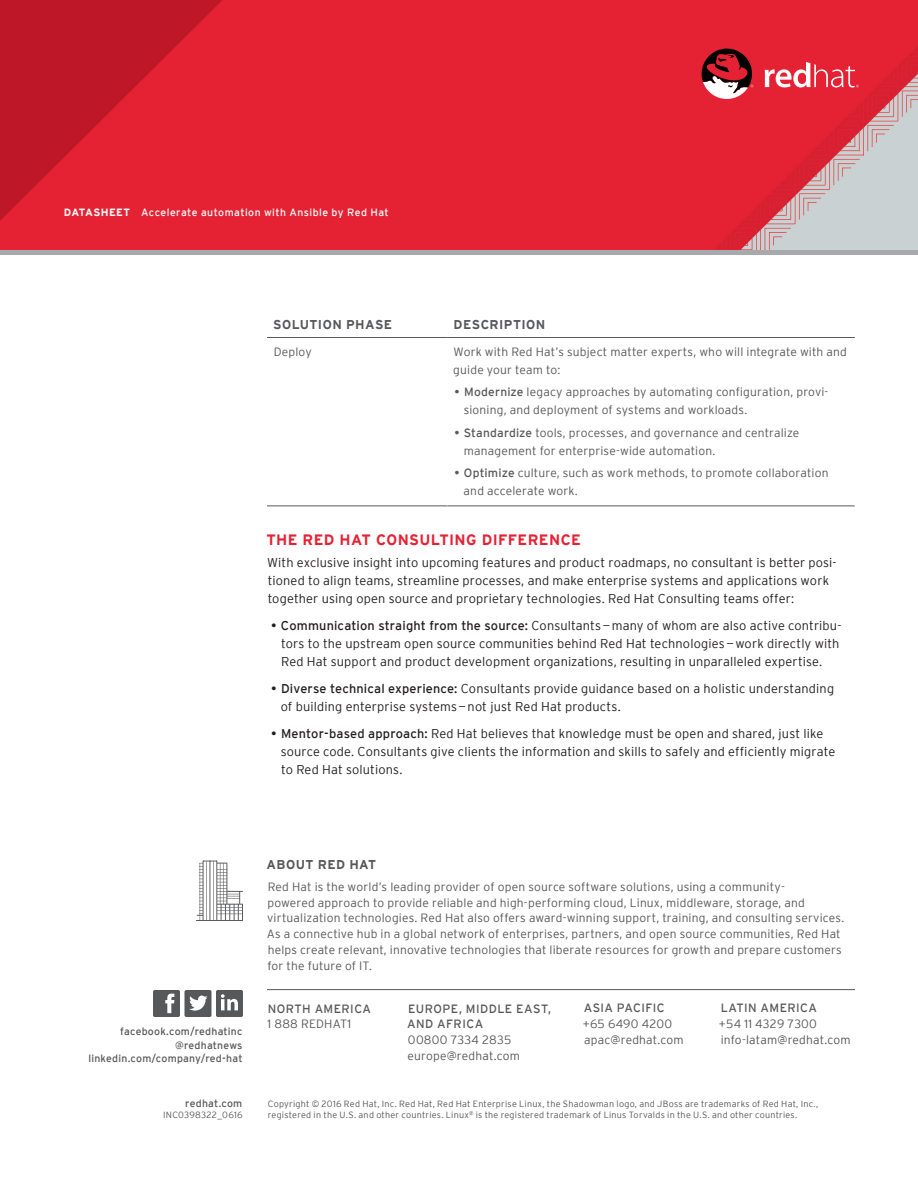
<style>
.page{position:relative;width:918px;height:1188px;background:#fff}
.page>*{position:absolute;margin:0;border:0;box-sizing:border-box;transform-origin:0 0}
.t1{font:700 15px "Interstate";letter-spacing:.025em;color:#e52233}
.t2{font:300 12.75px/18px "Interstate";letter-spacing:.01em;color:#231f20}
.t3{font:700 12.75px "Interstate";letter-spacing:.03em;color:#57585a}
.t4{font:300 12px/15.8px "Interstate";letter-spacing:.015em;color:#57585a}
.t5{font:12px/15.8px "Interstate";letter-spacing:.035em;color:#57585a}
.t6{font:10.5px/13.5px "Interstate";letter-spacing:.02em;color:#57585a;text-align:right}
.t7{font:10.5px "Interstate";letter-spacing:.045em;color:#fff}
.t8{font:300 9px/11.2px "Interstate";letter-spacing:.025em;color:#57585a}
.s1{font-weight:700}
.s2{font-weight:400}
</style>
<div class="page">
<img style="left:0;top:0;width:918px;height:250px">
<hr style="left:267px;top:989px;width:588px;height:1px;background:#57585a">
<svg style="left:153px;top:990px;width:90px;height:27px"></svg>
<svg style="left:196px;top:860px;width:47px;height:61px"></svg>
<hr style="left:267px;top:337px;width:180px;height:1px;background:#57585a">
<hr style="left:447px;top:337px;width:408px;height:1px;background:#57585a">
<hr style="left:267px;top:506px;width:180px;height:1px;background:#57585a">
<hr style="left:447px;top:506px;width:408px;height:1px;background:#57585a">
<svg style="left:765px;top:62px;width:94px;height:25px"></svg>
<svg style="left:702px;top:49px;width:51px;height:50px"></svg>
<div style="left:0;top:250px;width:918px;height:5px;background:#a8a9ad"></div>
<p class="t7" style="left:64px;top:206px;width:326px"><span class="s1">DATASHEET</span> Accelerate automation with Ansible by Red Hat</p>
<p class="t3" style="left:273px;top:317px;width:120px">SOLUTION PHASE</p>
<p class="t3" style="left:454px;top:317px;width:93px">DESCRIPTION</p>
<p class="t4" style="left:274px;top:343px;width:40px">Deploy</p>
<p class="t4" style="left:453px;top:342px;width:395px;line-height:18px">Work with Red Hat’s subject matter experts, who will integrate with and guide your team to:</p>
<p class="t4" style="left:464px;top:383px;width:366px;line-height:18px;text-indent:-9px"><span class="s2">• Modernize</span> legacy approaches by automating configuration, provi&shy;sioning, and deployment of systems and workloads.</p>
<p class="t4" style="left:464px;top:423px;width:337px;line-height:18px;text-indent:-10px"><span class="s2">• Standardize</span> tools, processes, and governance and centralize management for enterprise-wide automation.</p>
<p class="t4" style="left:464px;top:464px;width:366px;line-height:18px;text-indent:-9px"><span class="s2">• Optimize</span> culture, such as work methods, to promote collaboration and accelerate work.</p>
<p class="t1" style="left:266px;top:531px;width:316px">THE RED HAT CONSULTING DIFFERENCE</p>
<p class="t2" style="left:267px;top:553px;width:571px">With exclusive insight into upcoming features and product roadmaps, no consultant is better posi&shy;tioned to align teams, streamline processes, and make enterprise systems and applications work together using open source and proprietary technologies. Red Hat Consulting teams offer:</p>
<p class="t2" style="left:281px;top:616px;width:562px;text-indent:-10px"><span class="s2">• Communication straight from the source:</span> Consultants—many of whom are also active contribu&shy;tors to the upstream open source communities behind Red Hat technologies—work directly with<br>Red Hat support and product development organizations, resulting in unparalleled expertise.</p>
<p class="t2" style="left:281px;top:679px;width:555px;text-indent:-10px"><span class="s2">• Diverse technical experience:</span> Consultants provide guidance based on a holistic understanding of building enterprise systems—not just Red Hat products.</p>
<p class="t2" style="left:281px;top:724px;width:556px;text-indent:-10px"><span class="s2">• Mentor-based approach:</span> Red Hat believes that knowledge must be open and shared, just like source code. Consultants give clients the information and skills to safely and efficiently migrate to Red Hat solutions.</p>
<p class="t6" style="left:88px;top:1024px;width:156px">facebook.com/redhatinc @redhatnews linkedin.com/company/red-hat</p>
<p class="t6" style="left:185px;top:1096px;width:59px">redhat.com</p>
<p class="t8" style="left:163px;top:1109px;width:81px">INC0398322_0616</p>
<p class="t3" style="left:267px;top:857px;width:111px">ABOUT RED HAT</p>
<p class="t4" style="left:267px;top:879px;width:579px">Red Hat is the world’s leading provider of open source software solutions, using a community-<br>powered approach to provide reliable and high-performing cloud, Linux, middleware, storage, and virtualization technologies. Red Hat also offers award-winning support, training, and consulting services.<br>As a connective hub in a global network of enterprises, partners, and open source communities, Red Hat helps create relevant, innovative technologies that liberate resources for growth and prepare customers for the future of IT.</p>
<p class="t5" style="left:268px;top:1000px;width:105px">NORTH AMERICA</p>
<p class="t4" style="left:268px;top:1016px;width:85px">1 888 REDHAT1</p>
<p class="t5" style="left:407px;top:1000px;width:145px">EUROPE, MIDDLE EAST,<br>AND AFRICA</p>
<p class="t4" style="left:408px;top:1032px;width:114px">00800 7334 2835 europe@redhat.com</p>
<p class="t5" style="left:584px;top:1000px;width:83px">ASIA PACIFIC</p>
<p class="t4" style="left:583px;top:1016px;width:102px">+65 6490 4200 apac@redhat.com</p>
<p class="t5" style="left:721px;top:1000px;width:98px">LATIN AMERICA</p>
<p class="t4" style="left:719px;top:1016px;width:133px">+54 11 4329 7300 info-latam@redhat.com</p>
<p class="t8" style="left:268px;top:1098px;width:552px">Copyright © 2016 Red Hat, Inc. Red Hat, Red Hat Enterprise Linux, the Shadowman logo, and JBoss are trademarks of Red Hat, Inc., registered in the U.S. and other countries. Linux<sup>®</sup> is the registered trademark of Linus Torvalds in the U.S. and other countries.</p>
</div>
